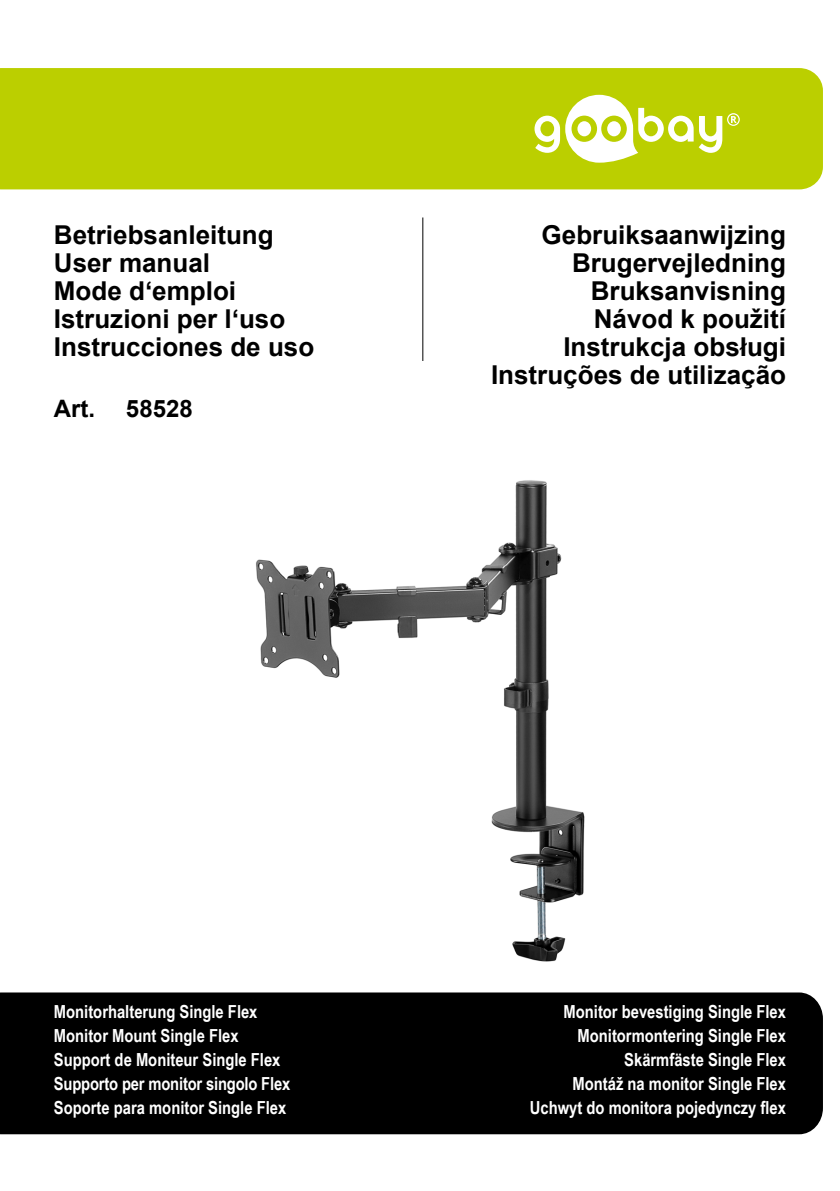
<style>
.page{position:relative;width:840px;height:1191px;background:#fff}
.page>*{position:absolute;margin:0;border:0;box-sizing:border-box;transform-origin:0 0}
.t1{font:700 26px/28px "Arial";color:#000;text-align:right}
.t2{font:700 24px "Arial";color:#000}
.t3{font:700 18px/24px "Arial Narrow";color:#fff}
</style>
<div class="page">
<div style="left:0;top:68px;width:822px;height:121px;background:#bbcf00"></div>
<svg style="left:534px;top:116px;width:25px;height:37px"></svg>
<svg style="left:565px;top:95px;width:174px;height:68px"></svg>
<div style="left:0;top:992px;width:822px;height:142px;background:#000"></div>
<hr style="left:422px;top:217px;width:1px;height:144px;background:#000">
<img style="left:256px;top:480px;width:329px;height:482px">
<h1 class="t1" style="left:54px;top:221px;width:262px;text-align:left">Betriebsanleitung<br>User manual<br>Mode d‘emploi<br>Istruzioni per l‘uso<br>Instrucciones de uso</h1>
<h2 class="t2" style="left:54px;top:392px;width:43px">Art.</h2>
<h2 class="t2" style="left:126px;top:392px;width:68px">58528</h2>
<h1 class="t1" style="left:490px;top:221px;width:296px">Gebruiksaanwijzing<br>Brugervejledning<br>Bruksanvisning<br>Návod k použití<br>Instrukcja obsługi<br>Instruções de utilização</h1>
<p class="t3" style="left:54px;top:998px;width:238px">Monitorhalterung Single Flex<br>Monitor Mount Single Flex<br>Support de Moniteur Single Flex<br>Supporto per monitor singolo Flex<br>Soporte para monitor Single Flex</p>
<p class="t3" style="left:529px;top:998px;width:257px;text-align:right">Monitor bevestiging Single Flex<br>Monitormontering Single Flex<br>Skärmfäste Single Flex<br>Montáž na monitor Single Flex<br>Uchwyt do monitora pojedynczy flex</p>
</div>
